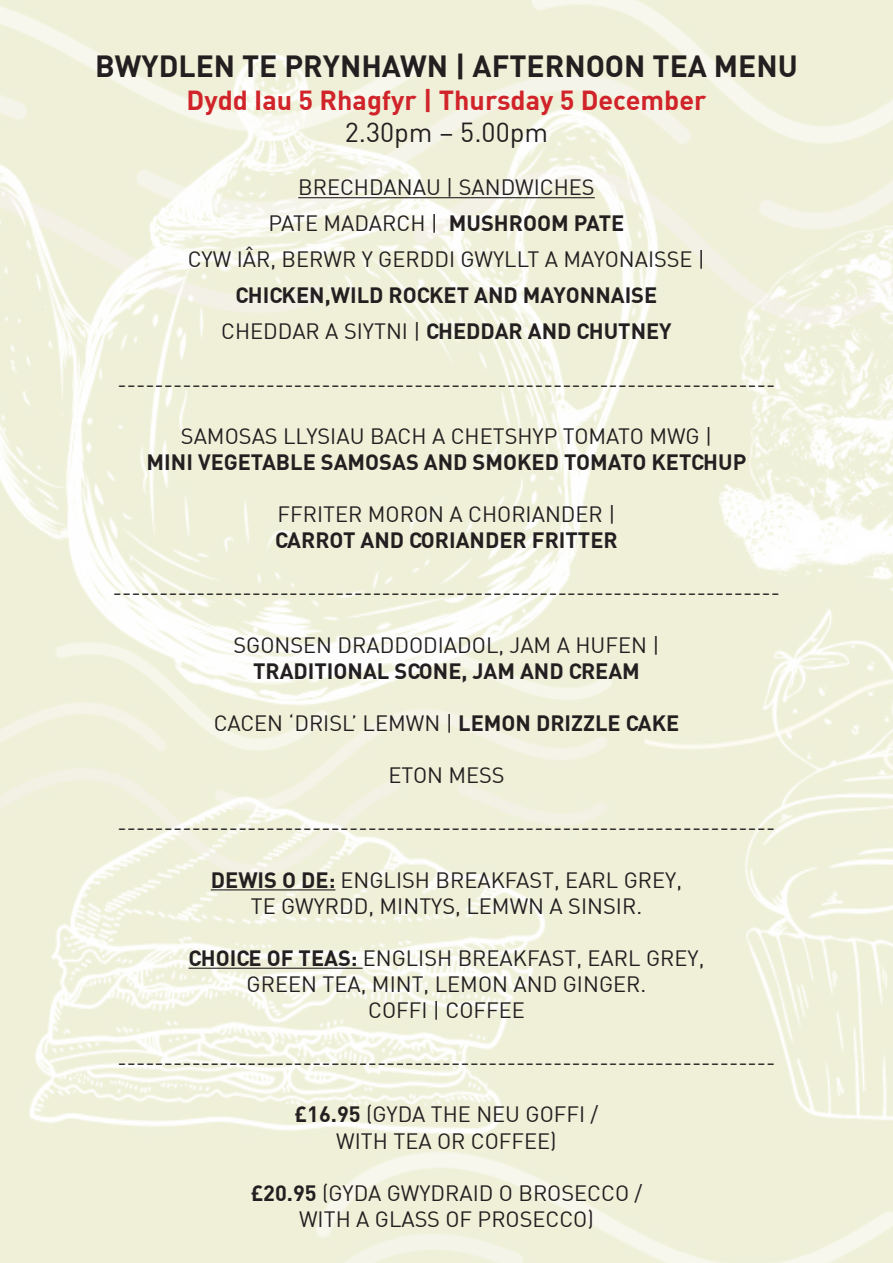
<style>
.page{position:relative;width:893px;height:1263px;background:#fff}
.page>*{position:absolute;margin:0;border:0;box-sizing:border-box;transform-origin:0 0}
.t1{font:700 30px "DIN";color:#231f20}
.t2{font:700 27px "DIN";color:#d1232a}
.t3{font:27px "DIN";color:#231f20}
.t4{font:21.75px "DIN";color:#231f20}
.t5{font:700 21.75px "DIN";color:#231f20}
.s1{font-weight:700}
.s2{font-weight:400}
</style>
<div class="page">
<img style="left:0;top:0;width:893px;height:1263px">
<hr style="left:298px;top:197px;width:297px;height:1px;background:#231f20">
<hr style="left:211px;top:889px;width:124px;height:1px;background:#231f20">
<hr style="left:189px;top:968px;width:174px;height:1px;background:#231f20">
<p class="t1" style="left:95px;top:47px;width:704px">BWYDLEN TE PRYNHAWN | AFTERNOON TEA MENU</p>
<p class="t2" style="left:187px;top:82px;width:521px">Dydd Iau 5 Rhagfyr | Thursday 5 December</p>
<p class="t3" style="left:345px;top:116px;width:205px">2.30pm – 5.00pm</p>
<p class="t4" style="left:298px;top:174px;width:298px">BRECHDANAU | SANDWICHES</p>
<p class="t4" style="left:269px;top:210px;width:357px">PATE MADARCH | <span class="s1">MUSHROOM PATE</span></p>
<p class="t4" style="left:188px;top:246px;width:519px">CYW IÂR, BERWR Y GERDDI GWYLLT A MAYONAISSE |</p>
<p class="t5" style="left:236px;top:281px;width:423px">CHICKEN,WILD ROCKET AND MAYONNAISE</p>
<p class="t5" style="left:221px;top:317px;width:452px"><span class="s2">CHEDDAR A SIYTNI |</span> CHEDDAR AND CHUTNEY</p>
<p class="t4" style="left:118px;top:370px;width:659px">-----------------------------------------------------------------------</p>
<p class="t4" style="left:181px;top:422px;width:533px">SAMOSAS LLYSIAU BACH A CHETSHYP TOMATO MWG |</p>
<p class="t5" style="left:147px;top:448px;width:601px">MINI VEGETABLE SAMOSAS AND SMOKED TOMATO KETCHUP</p>
<p class="t4" style="left:278px;top:501px;width:339px">FFRITER MORON A CHORIANDER |</p>
<p class="t5" style="left:275px;top:526px;width:344px">CARROT AND CORIANDER FRITTER</p>
<p class="t4" style="left:113px;top:579px;width:669px">------------------------------------------------------------------------</p>
<p class="t4" style="left:233px;top:631px;width:428px">SGONSEN DRADDODIADOL, JAM A HUFEN |</p>
<p class="t5" style="left:253px;top:657px;width:388px">TRADITIONAL SCONE, JAM AND CREAM</p>
<p class="t4" style="left:214px;top:709px;width:467px">CACEN ‘DRISL’ LEMWN | <span class="s1">LEMON DRIZZLE CAKE</span></p>
<p class="t4" style="left:388px;top:762px;width:118px">ETON MESS</p>
<p class="t4" style="left:118px;top:814px;width:659px">-----------------------------------------------------------------------</p>
<p class="t4" style="left:211px;top:866px;width:473px"><span class="s1">DEWIS O DE:</span> ENGLISH BREAKFAST, EARL GREY,</p>
<p class="t4" style="left:251px;top:892px;width:393px">TE GWYRDD, MINTYS, LEMWN A SINSIR.</p>
<p class="t4" style="left:189px;top:944px;width:517px"><span class="s1">CHOICE OF TEAS:</span> ENGLISH BREAKFAST, EARL GREY,</p>
<p class="t4" style="left:247px;top:970px;width:401px">GREEN TEA, MINT, LEMON AND GINGER.</p>
<p class="t4" style="left:368px;top:996px;width:158px">COFFI | COFFEE</p>
<p class="t4" style="left:118px;top:1049px;width:659px">-----------------------------------------------------------------------</p>
<p class="t4" style="left:295px;top:1101px;width:305px"><span class="s1">£16.95</span> (GYDA THE NEU GOFFI /</p>
<p class="t4" style="left:336px;top:1127px;width:222px">WITH TEA OR COFFEE)</p>
<p class="t4" style="left:251px;top:1179px;width:393px"><span class="s1">£20.95</span> (GYDA GWYDRAID O BROSECCO /</p>
<p class="t4" style="left:299px;top:1205px;width:296px">WITH A GLASS OF PROSECCO)</p>
</div>
